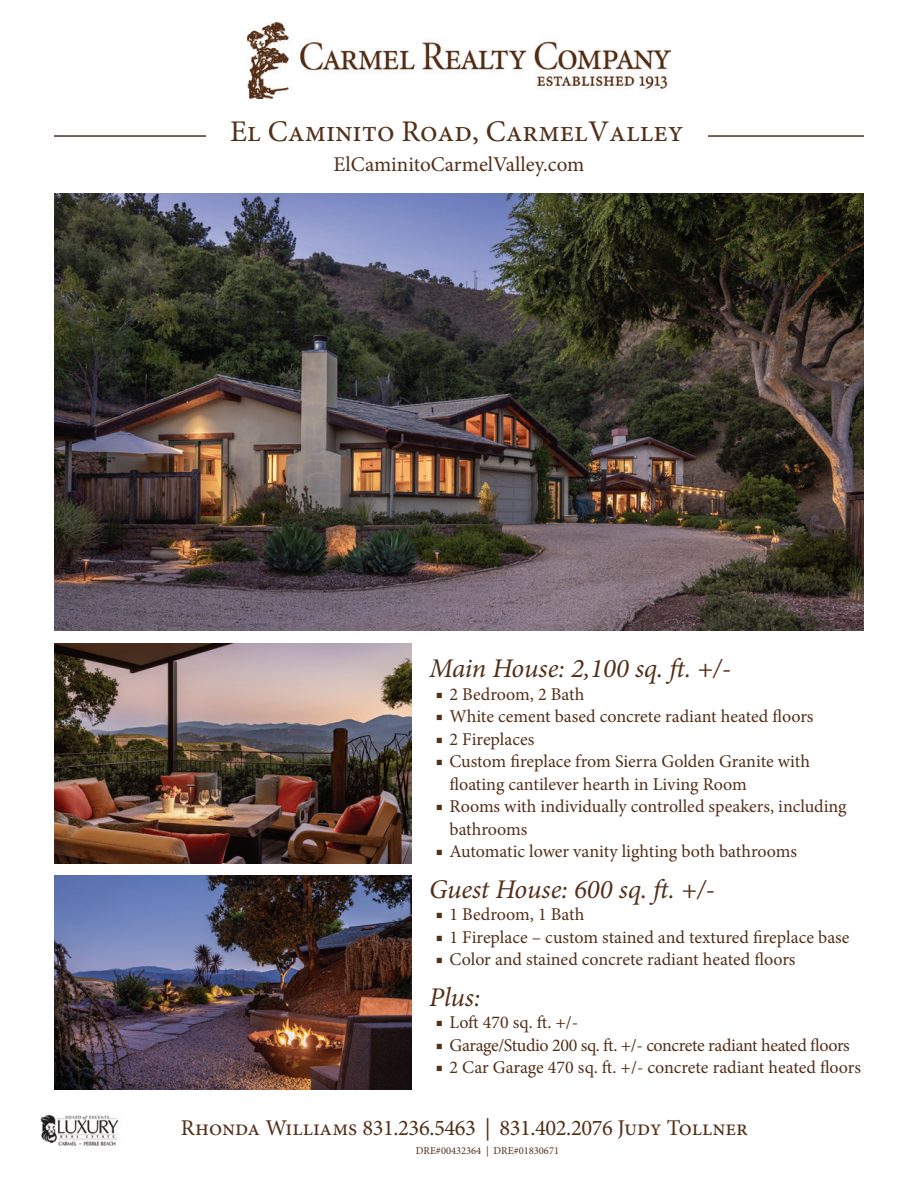
<style>
.page{position:relative;width:918px;height:1188px;background:#fff}
.page>*{position:absolute;margin:0;border:0;box-sizing:border-box;transform-origin:0 0}
.t1{font:30px "Minion Pro";color:#532f18}
.t2{font:italic 27px "Minion Pro";letter-spacing:-.005em;color:#532f18}
.t3{font:22.5px "Minion Pro";letter-spacing:-.02em;color:#532f18}
.t4{font:21px "Minion Pro";letter-spacing:.005em;color:#532f18}
.t5{font:18px/22.5px "Minion Pro";color:#532f18}
.t6{font:18px "Minion Pro";letter-spacing:-.02em;color:#532f18}
.t7{font:10.5px "Minion Pro";color:#532f18}
</style>
<div class="page">
<img style="left:248px;top:22px;width:422px;height:76px">
<img style="left:40px;top:1114px;width:79px;height:32px">
<img style="left:54px;top:876px;width:358px;height:214px">
<img style="left:54px;top:644px;width:358px;height:219px">
<img style="left:54px;top:194px;width:810px;height:437px">
<hr style="left:54px;top:135px;width:810px;height:2px;background:#532f18">
<div style="left:206px;top:119px;width:501px;height:34px;background:#fff"></div>
<h1 class="t1" style="left:230px;top:112px;width:455px">El Caminito Road, CarmelValley</h1>
<p class="t4" style="left:334px;top:151px;width:252px">ElCaminitoCarmelValley.com</p>
<h2 class="t2" style="left:429px;top:650px;width:303px">Main House: 2,100 sq. ft. +/-</h2>
<p class="t5" style="left:436px;top:683px;width:150px">■ 2 Bedroom, 2 Bath</p>
<p class="t5" style="left:436px;top:705px;width:379px">■ White cement based concrete radiant heated floors</p>
<p class="t5" style="left:436px;top:728px;width:100px">■ 2 Fireplaces</p>
<p class="t5" style="left:449px;top:750px;width:362px;text-indent:-14px">■ Custom fireplace from Sierra Golden Granite with floating cantilever hearth in Living Room</p>
<p class="t5" style="left:449px;top:795px;width:399px;text-indent:-14px">■ Rooms with individually controlled speakers, including bathrooms</p>
<p class="t5" style="left:436px;top:840px;width:363px">■ Automatic lower vanity lighting both bathrooms</p>
<h2 class="t2" style="left:429px;top:871px;width:287px">Guest House: 600 sq. ft. +/-</h2>
<p class="t5" style="left:436px;top:903px;width:150px">■ 1 Bedroom, 1 Bath</p>
<p class="t5" style="left:436px;top:926px;width:415px">■ 1 Fireplace – custom stained and textured fireplace base</p>
<p class="t5" style="left:436px;top:948px;width:361px">■ Color and stained concrete radiant heated floors</p>
<h2 class="t2" style="left:429px;top:979px;width:53px">Plus:</h2>
<p class="t5" style="left:436px;top:1011px;width:144px">■ Loft 470 sq. ft. +/-</p>
<p class="t6" style="left:436px;top:1033px;width:415px">■ Garage/Studio 200 sq. ft. +/- concrete radiant heated floors</p>
<p class="t5" style="left:436px;top:1056px;width:427px">■ 2 Car Garage 470 sq. ft. +/- concrete radiant heated floors</p>
<p class="t3" style="left:181px;top:1112px;width:569px">Rhonda Williams 831.236.5463 | 831.402.2076 Judy Tollner</p>
<p class="t7" style="left:416px;top:1143px;width:145px">DRE#00432364 | DRE#01830671</p>
</div>
